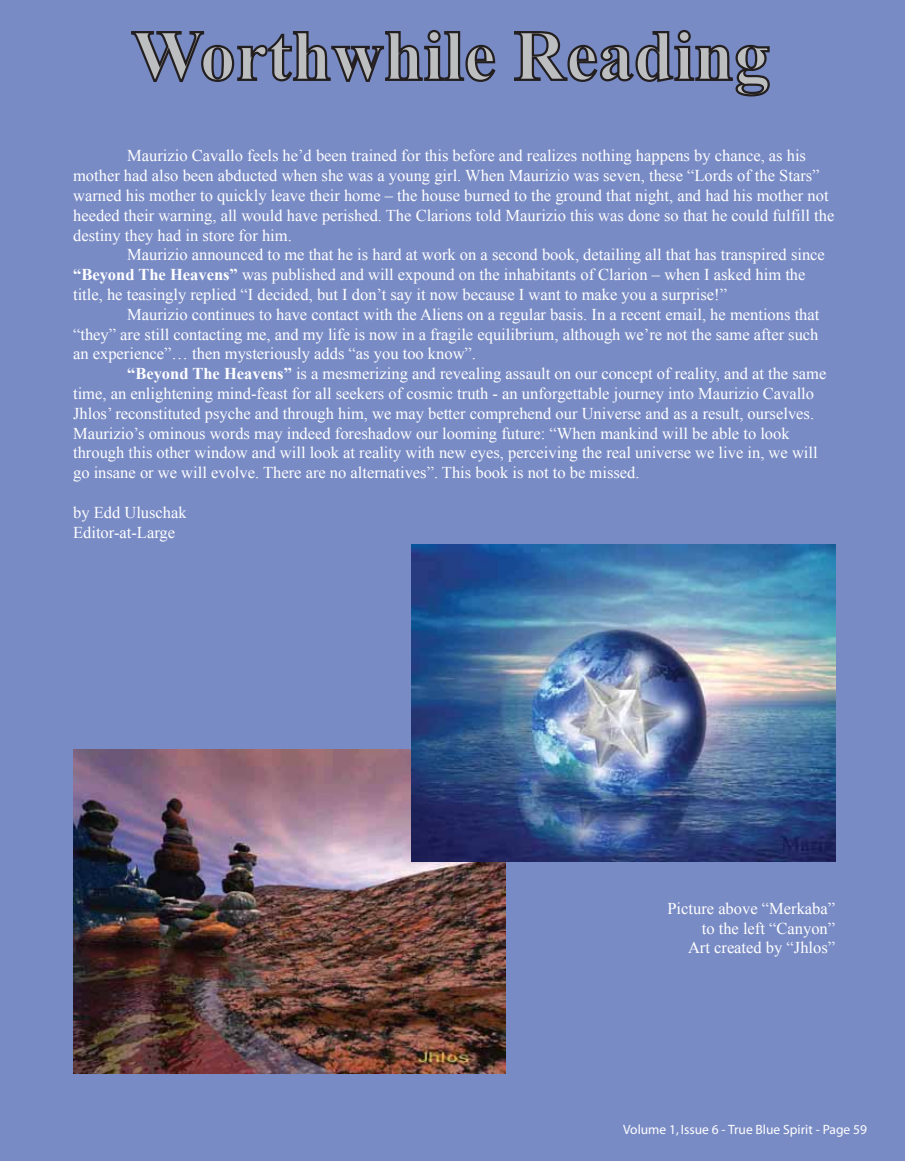
<style>
.page{position:relative;width:905px;height:1161px;background:#fff}
.page>*{position:absolute;margin:0;border:0;box-sizing:border-box;transform-origin:0 0}
.t1{font:700 72px "Times New Roman";color:#bcbec0}
.t2{font:16.5px/19.8px "Times New Roman";color:#fff}
.t3{font:13.5px "Myriad";color:#fff}
.s1{font-weight:700}
</style>
<div class="page">
<div style="left:0;top:0;width:904px;height:1161px;background:#798bc5"></div>
<img style="left:73px;top:750px;width:432px;height:324px">
<img style="left:411px;top:545px;width:424px;height:317px">
<svg style="left:131px;top:29px;width:365px;height:53px"></svg>
<svg style="left:514px;top:29px;width:256px;height:68px"></svg>
<p class="t1" style="left:131px;top:6px;width:640px">Worthwhile Reading</p>
<p class="t2" style="left:127px;top:146px;width:680px">Maurizio Cavallo feels he’d been trained for this before and realizes nothing happens by chance, as his</p>
<p class="t2" style="left:73px;top:166px;width:748px">mother had also been abducted when she was a young girl. When Maurizio was seven, these “Lords of the Stars”</p>
<p class="t2" style="left:73px;top:185px;width:757px">warned his mother to quickly leave their home – the house burned to the ground that night, and had his mother not</p>
<p class="t2" style="left:73px;top:205px;width:762px">heeded their warning, all would have perished. The Clarions told Maurizio this was done so that he could fulfill the</p>
<p class="t2" style="left:73px;top:225px;width:220px">destiny they had in store for him.</p>
<p class="t2" style="left:127px;top:245px;width:699px">Maurizio announced to me that he is hard at work on a second book, detailing all that has transpired since</p>
<p class="t2" style="left:73px;top:265px;width:734px"><span class="s1">“Beyond The Heavens”</span> was published and will expound on the inhabitants of Clarion – when I asked him the</p>
<p class="t2" style="left:73px;top:284px;width:655px">title, he teasingly replied “I decided, but I don’t say it now because I want to make you a surprise!”</p>
<p class="t2" style="left:127px;top:304px;width:693px">Maurizio continues to have contact with the Aliens on a regular basis. In a recent email, he mentions that</p>
<p class="t2" style="left:73px;top:324px;width:747px">“they” are still contacting me, and my life is now in a fragile equilibrium, although we’re not the same after such</p>
<p class="t2" style="left:73px;top:344px;width:404px">an experience”… then mysteriously adds “as you too know”.</p>
<p class="t2" style="left:127px;top:364px;width:700px"><span class="s1">“Beyond The Heavens”</span> is a mesmerizing and revealing assault on our concept of reality, and at the same</p>
<p class="t2" style="left:73px;top:383px;width:742px">time, an enlightening mind-feast for all seekers of cosmic truth - an unforgettable journey into Maurizio Cavallo</p>
<p class="t2" style="left:73px;top:403px;width:742px">Jhlos’ reconstituted psyche and through him, we may better comprehend our Universe and as a result, ourselves.</p>
<p class="t2" style="left:73px;top:423px;width:718px">Maurizio’s ominous words may indeed foreshadow our looming future: “When mankind will be able to look</p>
<p class="t2" style="left:73px;top:443px;width:746px">through this other window and will look at reality with new eyes, perceiving the real universe we live in, we will</p>
<p class="t2" style="left:73px;top:463px;width:568px">go insane or we will evolve. There are no alternatives”. This book is not to be missed.</p>
<p class="t2" style="left:73px;top:502px;width:115px">by Edd Uluschak<br>Editor-at-Large</p>
<p class="t2" style="left:667px;top:898px;width:169px;text-align:right">Picture above “Merkaba” to the left “Canyon”<br>Art created by “Jhlos”</p>
<p class="t3" style="left:623px;top:1123px;width:245px">Volume 1, Issue 6 - True Blue Spirit - Page 59</p>
</div>
